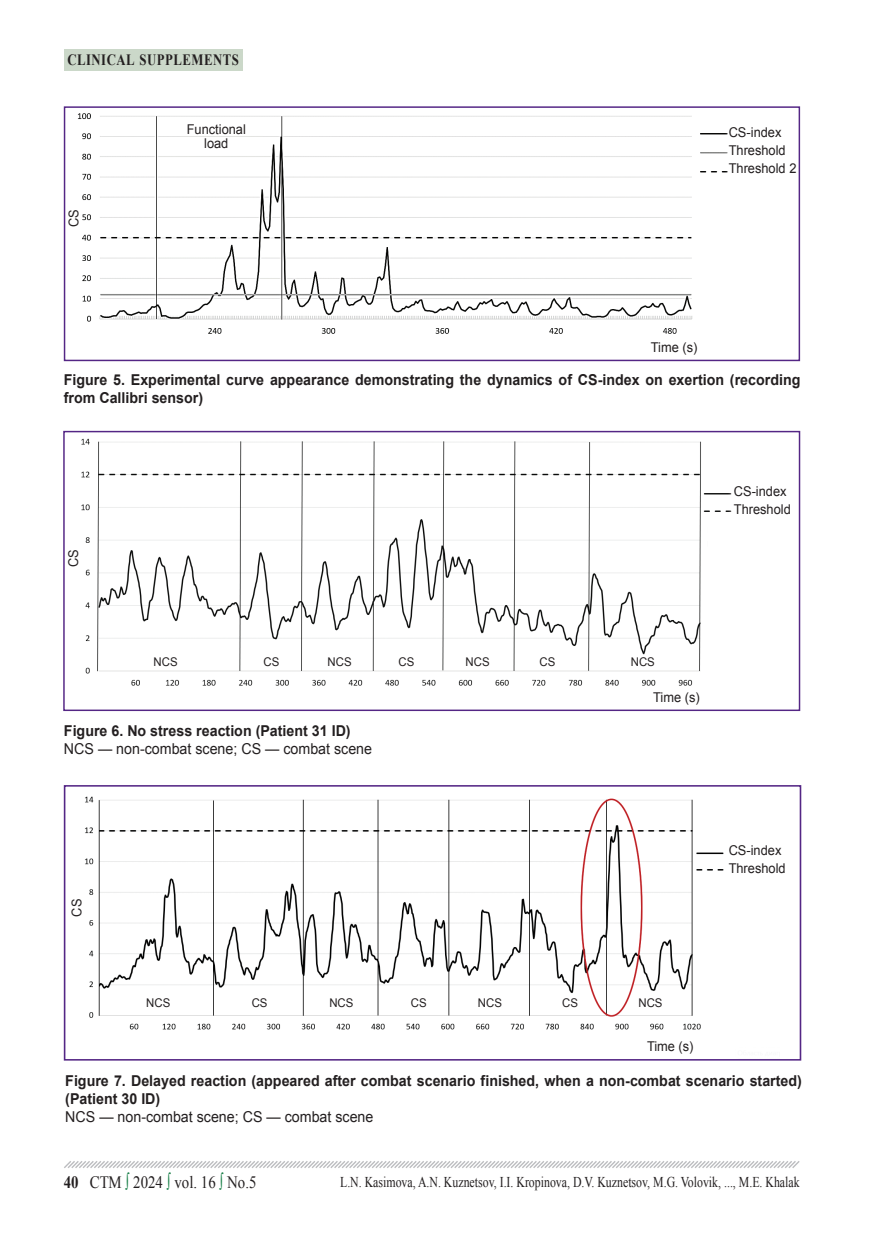
<style>
.page{position:relative;width:872px;height:1234px;background:#fff}
.page>*{position:absolute;margin:0;border:0;box-sizing:border-box;transform-origin:0 0}
.t1{font:17.4px "Times New Roman";color:#231f20;scale:.86 1}
.t2{font:700 15.75px "Times New Roman";letter-spacing:.04em;color:#231f20;scale:.81 1}
.t3{font:700 15px/18px "Arial";color:#231f20;scale:.95 1}
.t4{font:15px "Times New Roman";color:#231f20;scale:.79 1}
.t5{font:15px "Arial";color:#231f20;scale:.95 1}
.t6{font:13.5px/18px "Arial";color:#231f20;scale:.95 1}
.t7{font:12px "Arial";color:#231f20;scale:.95 1}
.s1{font-weight:700}
.s2{color:#127c43}
</style>
<div class="page">
<svg style="left:64px;top:1161px;width:736px;height:7px"></svg>
<div style="left:64px;top:49px;width:178px;height:21px;background:#cbd8c9"></div>
<img style="left:81px;top:438px;width:651px;height:248px">
<img style="left:85px;top:796px;width:639px;height:234px">
<div style="left:64px;top:784px;width:737px;height:276px;border:2px solid #542685"></div>
<img style="left:78px;top:113px;width:650px;height:221px">
<div style="left:64px;top:106px;width:736px;height:255px;border:1px solid #542685"></div>
<p class="t2" style="left:67px;top:48px;width:213px">CLINICAL SUPPLEMENTS</p>
<p class="t6" style="left:65px;top:227px;width:20px;rotate:-90deg">CS</p>
<p class="t6" style="left:187px;top:123px;width:64px;line-height:13.5px;text-align:center">Functional load</p>
<p class="t6" style="left:728px;top:123px;width:73px">CS-index<br>Threshold<br>Threshold 2</p>
<p class="t6" style="left:651px;top:338px;width:50px">Time (s)</p>
<p class="t3" style="left:64px;top:371px;width:777px">Figure 5. Experimental curve appearance demonstrating the dynamics of CS-index on exertion (recording from Callibri sensor)</p>
<p class="t6" style="left:64px;top:567px;width:20px;rotate:-90deg">CS</p>
<p class="t6" style="left:734px;top:482px;width:62px">CS-index<br>Threshold</p>
<p class="t7" style="left:153px;top:653px;width:27px">NCS</p>
<p class="t7" style="left:263px;top:653px;width:18px">CS</p>
<p class="t7" style="left:327px;top:653px;width:27px">NCS</p>
<p class="t7" style="left:398px;top:653px;width:18px">CS</p>
<p class="t7" style="left:465px;top:653px;width:27px">NCS</p>
<p class="t7" style="left:539px;top:653px;width:18px">CS</p>
<p class="t7" style="left:631px;top:653px;width:27px">NCS</p>
<p class="t3" style="left:64px;top:722px;width:303px">Figure 6. No stress reaction (Patient 31 ID)</p>
<p class="t5" style="left:64px;top:739px;width:326px">NCS — non-combat scene; CS — combat scene</p>
<p class="t6" style="left:653px;top:688px;width:50px">Time (s)</p>
<p class="t6" style="left:68px;top:916px;width:20px;rotate:-90deg">CS</p>
<p class="t7" style="left:146px;top:994px;width:27px">NCS</p>
<p class="t7" style="left:252px;top:994px;width:18px">CS</p>
<p class="t7" style="left:329px;top:994px;width:27px">NCS</p>
<p class="t7" style="left:411px;top:994px;width:18px">CS</p>
<p class="t7" style="left:478px;top:994px;width:27px">NCS</p>
<p class="t7" style="left:562px;top:994px;width:18px">CS</p>
<p class="t7" style="left:638px;top:994px;width:27px">NCS</p>
<p class="t6" style="left:728px;top:841px;width:62px">CS-index<br>Threshold</p>
<p class="t6" style="left:647px;top:1036px;width:50px">Time (s)</p>
<p class="t3" style="left:65px;top:1071px;width:777px">Figure 7. Delayed reaction (appeared after combat scenario finished, when a non-combat scenario started) (Patient 30 ID)</p>
<p class="t5" style="left:65px;top:1106px;width:326px">NCS — non-combat scene; CS — combat scene</p>
<p class="t1" style="left:64px;top:1170px;width:226px"><span class="s1">40</span> СТМ <span class="s2">∫</span> 2024 <span class="s2">∫</span> vol. 16 <span class="s2">∫</span> No.5</p>
<p class="t4" style="left:340px;top:1171px;width:583px">L.N. Kasimova, A.N. Kuznetsov, I.I. Kropinova, D.V. Kuznetsov, M.G. Volovik, ..., М.Е. Khalak</p>
</div>
